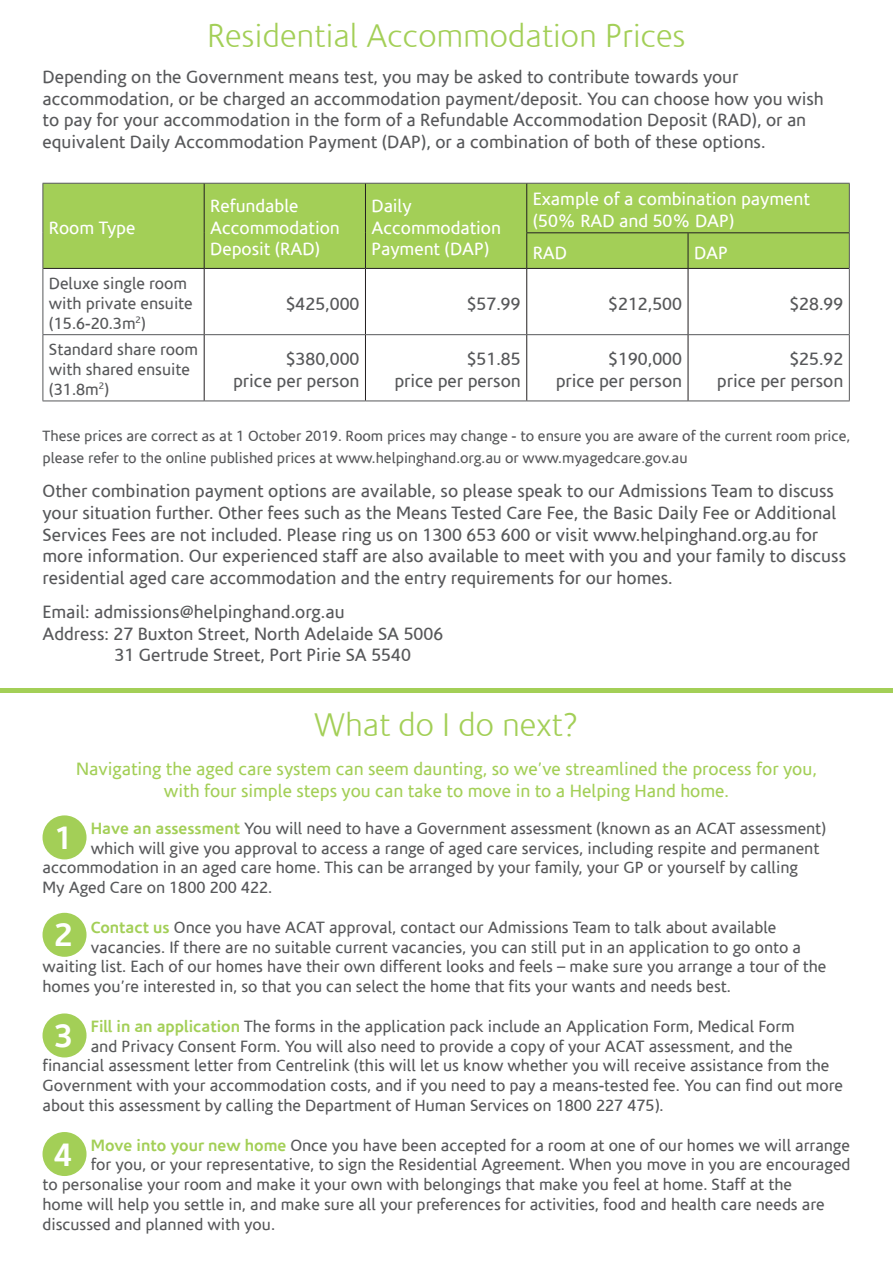
<style>
.page{position:relative;width:893px;height:1263px;background:#fff}
.page>*{position:absolute;margin:0;border:0;box-sizing:border-box;transform-origin:0 0}
.t1{font:300 33px "Corisande";color:#a3cf57}
.t2{font:700 32.7px "Corisande";color:#fff}
.t3{font:18px/21.6px "Corisande";color:#57585a;text-align:right}
.t4{font:18px "Corisande";color:#a3cf57}
.t5{font:18px/21.6px "Corisande";color:#fff}
.t6{font:16.5px/19.8px "Corisande";color:#57585a}
.t7{font:15px/21.6px "Corisande";color:#57585a}
.s1{font-weight:700;color:#a3cf57}
</style>
<div class="page">
<div style="left:43px;top:815px;width:44px;height:44px;background:#a3cf57;border-radius:50%"></div>
<div style="left:43px;top:913px;width:44px;height:44px;background:#a3cf57;border-radius:50%"></div>
<div style="left:43px;top:1013px;width:44px;height:44px;background:#a3cf57;border-radius:50%"></div>
<div style="left:43px;top:1132px;width:44px;height:44px;background:#a3cf57;border-radius:50%"></div>
<div style="left:44px;top:184px;width:805px;height:84px;background:#a3cf57"></div>
<hr style="left:43px;top:183px;width:161px;height:1px;background:#57585a">
<hr style="left:43px;top:184px;width:1px;height:49px;background:#57585a">
<hr style="left:204px;top:183px;width:161px;height:1px;background:#57585a">
<hr style="left:365px;top:183px;width:162px;height:1px;background:#57585a">
<hr style="left:527px;top:183px;width:161px;height:1px;background:#57585a">
<hr style="left:688px;top:183px;width:162px;height:1px;background:#57585a">
<hr style="left:849px;top:184px;width:1px;height:49px;background:#57585a">
<hr style="left:43px;top:233px;width:1px;height:35px;background:#57585a">
<hr style="left:849px;top:233px;width:1px;height:35px;background:#57585a">
<hr style="left:43px;top:268px;width:1px;height:66px;background:#57585a">
<hr style="left:849px;top:268px;width:1px;height:66px;background:#57585a">
<hr style="left:43px;top:334px;width:161px;height:1px;background:#57585a">
<hr style="left:43px;top:335px;width:1px;height:66px;background:#57585a">
<hr style="left:204px;top:334px;width:161px;height:1px;background:#57585a">
<hr style="left:365px;top:334px;width:162px;height:1px;background:#57585a">
<hr style="left:527px;top:334px;width:161px;height:1px;background:#57585a">
<hr style="left:688px;top:334px;width:162px;height:1px;background:#57585a">
<hr style="left:849px;top:335px;width:1px;height:66px;background:#57585a">
<hr style="left:43px;top:401px;width:161px;height:1px;background:#57585a">
<hr style="left:204px;top:401px;width:161px;height:1px;background:#57585a">
<hr style="left:365px;top:401px;width:162px;height:1px;background:#57585a">
<hr style="left:527px;top:401px;width:161px;height:1px;background:#57585a">
<hr style="left:688px;top:401px;width:162px;height:1px;background:#57585a">
<hr style="left:204px;top:184px;width:1px;height:49px;background:#231f20">
<hr style="left:365px;top:184px;width:1px;height:49px;background:#231f20">
<hr style="left:526px;top:184px;width:1px;height:48px;background:#231f20">
<hr style="left:204px;top:233px;width:1px;height:35px;background:#231f20">
<hr style="left:365px;top:233px;width:1px;height:35px;background:#231f20">
<hr style="left:526px;top:232px;width:162px;height:1px;background:#231f20">
<hr style="left:526px;top:233px;width:1px;height:35px;background:#231f20">
<hr style="left:688px;top:232px;width:161px;height:1px;background:#231f20">
<hr style="left:688px;top:233px;width:1px;height:35px;background:#231f20">
<hr style="left:43px;top:268px;width:161px;height:1px;background:#231f20">
<hr style="left:204px;top:268px;width:161px;height:1px;background:#231f20">
<hr style="left:204px;top:269px;width:1px;height:65px;background:#231f20">
<hr style="left:365px;top:268px;width:162px;height:1px;background:#231f20">
<hr style="left:365px;top:269px;width:1px;height:65px;background:#231f20">
<hr style="left:527px;top:268px;width:161px;height:1px;background:#231f20">
<hr style="left:526px;top:269px;width:1px;height:65px;background:#231f20">
<hr style="left:688px;top:268px;width:161px;height:1px;background:#231f20">
<hr style="left:688px;top:269px;width:1px;height:65px;background:#231f20">
<hr style="left:204px;top:335px;width:1px;height:66px;background:#231f20">
<hr style="left:365px;top:335px;width:1px;height:66px;background:#231f20">
<hr style="left:526px;top:335px;width:1px;height:66px;background:#231f20">
<hr style="left:688px;top:335px;width:1px;height:66px;background:#231f20">
<hr style="left:0;top:688px;width:893px;height:4px;background:#a3cf57">
<p class="t1" style="left:207px;top:16px;width:480px">Residential Accommodation Prices</p>
<p class="t3" style="left:43px;top:66px;width:783px;text-align:left">Depending on the Government means test, you may be asked to contribute towards your accommodation, or be charged an accommodation payment/deposit. You can choose how you wish to pay for your accommodation in the form of a Refundable Accommodation Deposit (RAD), or an equivalent Daily Accommodation Payment (DAP), or a combination of both of these options.</p>
<p class="t5" style="left:49px;top:217px;width:88px">Room Type</p>
<p class="t6" style="left:49px;top:274px;width:145px">Deluxe single room with private ensuite (15.6-20.3m<sup>2</sup>)</p>
<p class="t5" style="left:210px;top:196px;width:131px">Refundable<br>Accommodation<br>Deposit (RAD)</p>
<p class="t5" style="left:371px;top:196px;width:131px">Daily<br>Accommodation<br>Payment (DAP)</p>
<p class="t5" style="left:533px;top:189px;width:279px">Example of a combination payment (50% RAD and 50% DAP)</p>
<p class="t5" style="left:533px;top:242px;width:36px">RAD</p>
<p class="t5" style="left:694px;top:242px;width:35px">DAP</p>
<p class="t3" style="left:286px;top:293px;width:75px">$425,000</p>
<p class="t3" style="left:467px;top:293px;width:55px">$57.99</p>
<p class="t3" style="left:608px;top:293px;width:75px">$212,500</p>
<p class="t3" style="left:789px;top:293px;width:55px">$28.99</p>
<p class="t6" style="left:49px;top:340px;width:151px">Standard share room with shared ensuite (31.8m<sup>2</sup>)</p>
<p class="t3" style="left:233px;top:348px;width:128px">$380,000<br>price per person</p>
<p class="t3" style="left:467px;top:348px;width:55px">$51.85</p>
<p class="t3" style="left:394px;top:370px;width:128px">price per person</p>
<p class="t3" style="left:556px;top:348px;width:128px">$190,000<br>price per person</p>
<p class="t3" style="left:789px;top:348px;width:55px">$25.92</p>
<p class="t3" style="left:717px;top:370px;width:128px">price per person</p>
<p class="t7" style="left:43px;top:426px;width:809px">These prices are correct as at 1 October 2019. Room prices may change - to ensure you are aware of the current room price, please refer to the online published prices at www.helpinghand.org.au or www.myagedcare.gov.au</p>
<p class="t3" style="left:43px;top:481px;width:805px;text-align:left">Other combination payment options are available, so please speak to our Admissions Team to discuss your situation further. Other fees such as the Means Tested Care Fee, the Basic Daily Fee or Additional Services Fees are not included. Please ring us on 1300 653 600 or visit www.helpinghand.org.au for more information. Our experienced staff are also available to meet with you and your family to discuss residential aged care accommodation and the entry requirements for our homes.</p>
<p class="t3" style="left:43px;top:602px;width:304px">Email: admissions@helpinghand.org.au</p>
<p class="t3" style="left:43px;top:623px;width:402px">Address: 27 Buxton Street, North Adelaide SA 5006</p>
<p class="t3" style="left:115px;top:645px;width:298px">31 Gertrude Street, Port Pirie SA 5540</p>
<p class="t1" style="left:314px;top:705px;width:266px">What do I do next?</p>
<p class="t4" style="left:76px;top:758px;width:742px">Navigating the aged care system can seem daunting, so we’ve streamlined the process for you,</p>
<p class="t4" style="left:164px;top:779px;width:567px">with four simple steps you can take to move in to a Helping Hand home.</p>
<p class="t6" style="left:91px;top:818px;width:737px"><span class="s1">Have an assessment</span> You will need to have a Government assessment (known as an ACAT assessment)</p>
<p class="t6" style="left:91px;top:838px;width:730px">which will give you approval to access a range of aged care services, including respite and permanent</p>
<p class="t6" style="left:43px;top:858px;width:757px">accommodation in an aged care home. This can be arranged by your family, your GP or yourself by calling</p>
<p class="t6" style="left:43px;top:878px;width:231px">My Aged Care on 1800 200 422.</p>
<p class="t6" style="left:91px;top:917px;width:687px"><span class="s1">Contact us</span> Once you have ACAT approval, contact our Admissions Team to talk about available</p>
<p class="t6" style="left:91px;top:937px;width:712px">vacancies. If there are no suitable current vacancies, you can still put in an application to go onto a</p>
<p class="t6" style="left:43px;top:957px;width:785px">waiting list. Each of our homes have their own different looks and feels – make sure you arrange a tour of the</p>
<p class="t6" style="left:43px;top:977px;width:690px">homes you’re interested in, so that you can select the home that fits your wants and needs best.</p>
<p class="t6" style="left:91px;top:1016px;width:705px"><span class="s1">Fill in an application</span> The forms in the application pack include an Application Form, Medical Form</p>
<p class="t6" style="left:91px;top:1036px;width:703px">and Privacy Consent Form. You will also need to provide a copy of your ACAT assessment, and the</p>
<p class="t6" style="left:43px;top:1056px;width:788px">financial assessment letter from Centrelink (this will let us know whether you will receive assistance from the</p>
<p class="t6" style="left:43px;top:1076px;width:802px">Government with your accommodation costs, and if you need to pay a means-tested fee. You can find out more</p>
<p class="t6" style="left:43px;top:1096px;width:623px">about this assessment by calling the Department of Human Services on 1800 227 475).</p>
<p class="t6" style="left:91px;top:1135px;width:761px"><span class="s1">Move into your new home</span> Once you have been accepted for a room at one of our homes we will arrange</p>
<p class="t6" style="left:91px;top:1155px;width:761px">for you, or your representative, to sign the Residential Agreement. When you move in you are encouraged</p>
<p class="t6" style="left:43px;top:1175px;width:751px">to personalise your room and make it your own with belongings that make you feel at home. Staff at the</p>
<p class="t6" style="left:43px;top:1195px;width:784px">home will help you settle in, and make sure all your preferences for activities, food and health care needs are</p>
<p class="t6" style="left:43px;top:1214px;width:234px">discussed and planned with you.</p>
<p class="t2" style="left:55px;top:817px;width:19px">1</p>
<p class="t2" style="left:55px;top:914px;width:19px">2</p>
<p class="t2" style="left:55px;top:1015px;width:19px">3</p>
<p class="t2" style="left:55px;top:1133px;width:19px">4</p>
</div>
